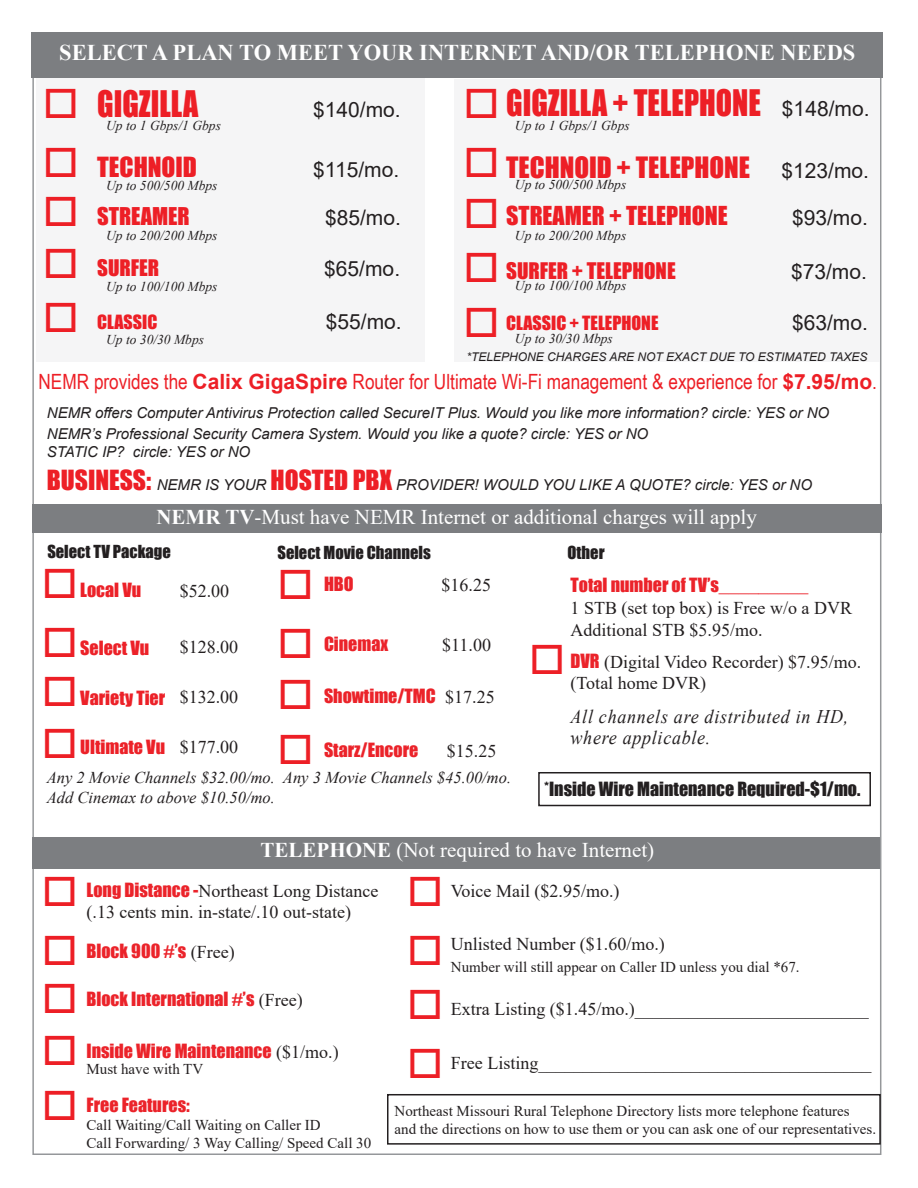
<style>
.page{position:relative;width:918px;height:1188px;background:#fff}
.page>*{position:absolute;margin:0;border:0;box-sizing:border-box;transform-origin:0 0}
.t1{font:33.6px "Impact";color:#ed1f26;scale:.89 1}
.t2{font:27px "Impact";color:#ed1f26}
.t3{font:25.5px "Impact";color:#ed1f26}
.t4{font:24px "Impact";color:#ed1f26}
.t5{font:700 22.5px "Times New Roman";color:#fff}
.t6{font:22.5px "Impact";color:#ed1f26}
.t7{font:21px "Times New Roman";color:#fff}
.t8{font:21px "Arial Narrow";color:#ed1f26}
.t9{font:21px "Arial";color:#231f20}
.t10{font:21px "Impact";color:#ed1f26}
.t11{font:italic 19.2px/21.6px "Times New Roman";letter-spacing:.04em;color:#231f20;scale:.93 1}
.t12{font:18px "Times New Roman";color:#231f20}
.t13{font:18px "Impact";color:#eb232a}
.t14{font:18px "Impact";color:#231f20}
.t15{font:18px "Impact";color:#ec2128}
.t16{font:18px "Impact";color:#ed1f26}
.t17{font:italic 16.5px "Times New Roman";color:#231f20}
.t18{font:16.5px "Impact";color:#231f20}
.t19{font:15px "Times New Roman";color:#231f20}
.t20{font:italic 15px "Arial";color:#231f20}
.t21{font:italic 13.5px "Times New Roman";color:#231f20}
.t22{font:italic 12px "Arial";color:#231f20}
.s1{font-family:"Arial";font-size:21px;color:#231f20}
.s2{font-family:"Arial";font-weight:700}
.s3{font-family:"Impact";font-style:normal;font-size:25.5px;color:#ed1f26}
.s4{font-weight:700}
.s5{font-family:"Times New Roman";color:#231f20}
.s6{font-family:"Impact";color:#eb232a}
</style>
<div class="page">
<div style="left:32px;top:505px;width:850px;height:28px;background:#7c7e81"></div>
<div style="left:36px;top:76px;width:389px;height:286px;background:#f5f5f6"></div>
<div style="left:454px;top:79px;width:426px;height:283px;background:#f5f5f6"></div>
<div style="left:32px;top:837px;width:848px;height:32px;background:#7c7e81"></div>
<div style="left:31px;top:32px;width:851px;height:46px;background:#7c7e81"></div>
<div style="left:538px;top:772px;width:333px;height:34px;border:2px solid #231f20"></div>
<div style="left:387px;top:1094px;width:494px;height:51px;border:2px solid #231f20"></div>
<p class="t5" style="left:59px;top:37px;width:798px">SELECT A PLAN TO MEET YOUR INTERNET AND/OR TELEPHONE NEEDS</p>
<p class="t1" style="left:506px;top:77px;width:410px">GIGZILLA + TELEPHONE <span class="s1">$148/mo.</span></p>
<p class="t2" style="left:506px;top:146px;width:364px">TECHNOID + TELEPHONE <span class="s1">$123/mo.</span></p>
<p class="t4" style="left:506px;top:197px;width:223px">STREAMER + TELEPHONE</p>
<p class="t9" style="left:792px;top:204px;width:77px">$93/mo.</p>
<p class="t10" style="left:506px;top:255px;width:171px">SURFER + TELEPHONE</p>
<p class="t9" style="left:791px;top:258px;width:77px">$73/mo.</p>
<p class="t16" style="left:506px;top:309px;width:154px">CLASSIC + TELEPHONE</p>
<p class="t9" style="left:792px;top:308px;width:77px">$63/mo.</p>
<p class="t22" style="left:467px;top:349px;width:402px">*TELEPHONE CHARGES ARE NOT EXACT DUE TO ESTIMATED TAXES</p>
<p class="t8" style="left:39px;top:366px;width:840px">NEMR provides the <span class="s2">Calix GigaSpire</span> Router for Ultimate Wi-Fi management &amp; experience for <span class="s2">$7.95/mo</span>.</p>
<p class="t20" style="left:47px;top:403px;width:784px">NEMR offers Computer Antivirus Protection called SecureIT Plus. Would you like more information? circle: YES or NO</p>
<p class="t20" style="left:47px;top:424px;width:603px">NEMR’s Professional Security Camera System. Would you like a quote? circle: YES or NO</p>
<p class="t20" style="left:47px;top:475px;width:767px"><span class="s3">BUSINESS:</span> NEMR IS YOUR <span class="s3">HOSTED PBX</span> PROVIDER! WOULD YOU LIKE A QUOTE? circle: YES or NO</p>
<p class="t1" style="left:97px;top:78px;width:115px">GIGZILLA</p>
<p class="t9" style="left:313px;top:95px;width:89px">$140/mo.</p>
<p class="t3" style="left:97px;top:147px;width:101px">TECHNOID</p>
<p class="t9" style="left:313px;top:155px;width:87px">$115/mo.</p>
<p class="t6" style="left:97px;top:199px;width:94px">STREAMER</p>
<p class="t9" style="left:325px;top:203px;width:77px">$85/mo.</p>
<p class="t10" style="left:97px;top:251px;width:64px">SURFER</p>
<p class="t9" style="left:324px;top:254px;width:77px">$65/mo.</p>
<p class="t16" style="left:97px;top:308px;width:62px">CLASSIC</p>
<p class="t9" style="left:326px;top:307px;width:77px">$55/mo.</p>
<p class="t21" style="left:515px;top:116px;width:116px">Up to 1 Gbps/1 Gbps</p>
<p class="t21" style="left:106px;top:116px;width:116px">Up to 1 Gbps/1 Gbps</p>
<p class="t21" style="left:515px;top:175px;width:113px">Up to 500/500 Mbps</p>
<p class="t21" style="left:515px;top:226px;width:113px">Up to 200/200 Mbps</p>
<p class="t21" style="left:515px;top:276px;width:113px">Up to 100/100 Mbps</p>
<p class="t21" style="left:106px;top:176px;width:113px">Up to 500/500 Mbps</p>
<p class="t21" style="left:106px;top:226px;width:113px">Up to 200/200 Mbps</p>
<p class="t21" style="left:106px;top:277px;width:113px">Up to 100/100 Mbps</p>
<p class="t21" style="left:515px;top:330px;width:99px">Up to 30/30 Mbps</p>
<p class="t21" style="left:106px;top:330px;width:99px">Up to 30/30 Mbps</p>
<p class="t20" style="left:47px;top:442px;width:205px">STATIC IP? circle: YES or NO</p>
<p class="t7" style="left:156px;top:502px;width:602px"><span class="s4">NEMR TV</span>-Must have NEMR Internet or additional charges will apply</p>
<p class="t18" style="left:47px;top:539px;width:125px">Select TV Package</p>
<p class="t18" style="left:278px;top:540px;width:155px">Select Movie Channels</p>
<p class="t15" style="left:80px;top:576px;width:62px">Local Vu</p>
<p class="t12" style="left:180px;top:579px;width:51px">$52.00</p>
<p class="t13" style="left:324px;top:570px;width:31px">HBO</p>
<p class="t12" style="left:442px;top:573px;width:51px">$16.25</p>
<p class="t15" style="left:80px;top:634px;width:71px">Select Vu</p>
<p class="t15" style="left:80px;top:684px;width:87px">Variety Tier</p>
<p class="t15" style="left:80px;top:733px;width:86px">Ultimate Vu</p>
<p class="t12" style="left:180px;top:634px;width:60px">$128.00</p>
<p class="t12" style="left:180px;top:685px;width:60px">$132.00</p>
<p class="t12" style="left:180px;top:734px;width:60px">$177.00</p>
<p class="t13" style="left:324px;top:630px;width:66px">Cinemax</p>
<p class="t12" style="left:442px;top:632px;width:50px">$11.00</p>
<p class="t13" style="left:324px;top:682px;width:172px">Showtime/TMC <span class="s5">$17.25</span></p>
<p class="t13" style="left:324px;top:736px;width:96px">Starz/Encore</p>
<p class="t12" style="left:447px;top:738px;width:51px">$15.25</p>
<p class="t17" style="left:47px;top:767px;width:466px">Any 2 Movie Channels $32.00/mo. Any 3 Movie Channels $45.00/mo.</p>
<p class="t17" style="left:47px;top:786px;width:230px">Add Cinemax to above $10.50/mo.</p>
<p class="t18" style="left:568px;top:540px;width:39px">Other</p>
<p class="t13" style="left:571px;top:571px;width:239px">Total number of TV’s_________</p>
<p class="t12" style="left:571px;top:595px;width:283px">1 STB (set top box) is Free w/o a DVR</p>
<p class="t12" style="left:571px;top:617px;width:194px">Additional STB $5.95/mo.</p>
<p class="t12" style="left:571px;top:649px;width:292px"><span class="s6">DVR</span> (Digital Video Recorder) $7.95/mo.</p>
<p class="t12" style="left:571px;top:671px;width:137px">(Total home DVR)</p>
<p class="t11" style="left:571px;top:705px;width:300px">All channels are distributed in HD, where applicable.</p>
<p class="t14" style="left:544px;top:775px;width:318px">*Inside Wire Maintenance Required-$1/mo.</p>
<p class="t7" style="left:260px;top:835px;width:395px"><span class="s4">TELEPHONE</span> (Not required to have Internet)</p>
<p class="t12" style="left:451px;top:878px;width:170px">Voice Mail ($2.95/mo.)</p>
<p class="t12" style="left:451px;top:931px;width:215px">Unlisted Number ($1.60/mo.)</p>
<p class="t19" style="left:451px;top:956px;width:350px">Number will still appear on Caller ID unless you dial *67.</p>
<p class="t12" style="left:451px;top:996px;width:419px">Extra Listing ($1.45/mo.)__________________________</p>
<p class="t12" style="left:451px;top:1050px;width:422px">Free Listing_____________________________________</p>
<p class="t19" style="left:395px;top:1101px;width:457px">Northeast Missouri Rural Telephone Directory lists more telephone features</p>
<p class="t19" style="left:395px;top:1119px;width:483px">and the directions on how to use them or you can ask one of our representatives.</p>
<p class="t12" style="left:87px;top:878px;width:293px"><span class="s6">Long Distance -</span>Northeast Long Distance</p>
<p class="t12" style="left:87px;top:900px;width:266px">(.13 cents min. in-state/.10 out-state)</p>
<p class="t13" style="left:87px;top:937px;width:150px">Block 900 #’s <span class="s5">(Free)</span></p>
<p class="t13" style="left:87px;top:985px;width:218px">Block International #’s <span class="s5">(Free)</span></p>
<p class="t13" style="left:87px;top:1037px;width:254px">Inside Wire Maintenance <span class="s5">($1/mo.)</span></p>
<p class="t13" style="left:87px;top:1091px;width:105px">Free Features:</p>
<p class="t19" style="left:87px;top:1114px;width:236px">Call Waiting/Call Waiting on Caller ID</p>
<p class="t19" style="left:87px;top:1132px;width:286px">Call Forwarding/ 3 Way Calling/ Speed Call 30</p>
<p class="t19" style="left:87px;top:1059px;width:118px">Must have with TV</p>
</div>
